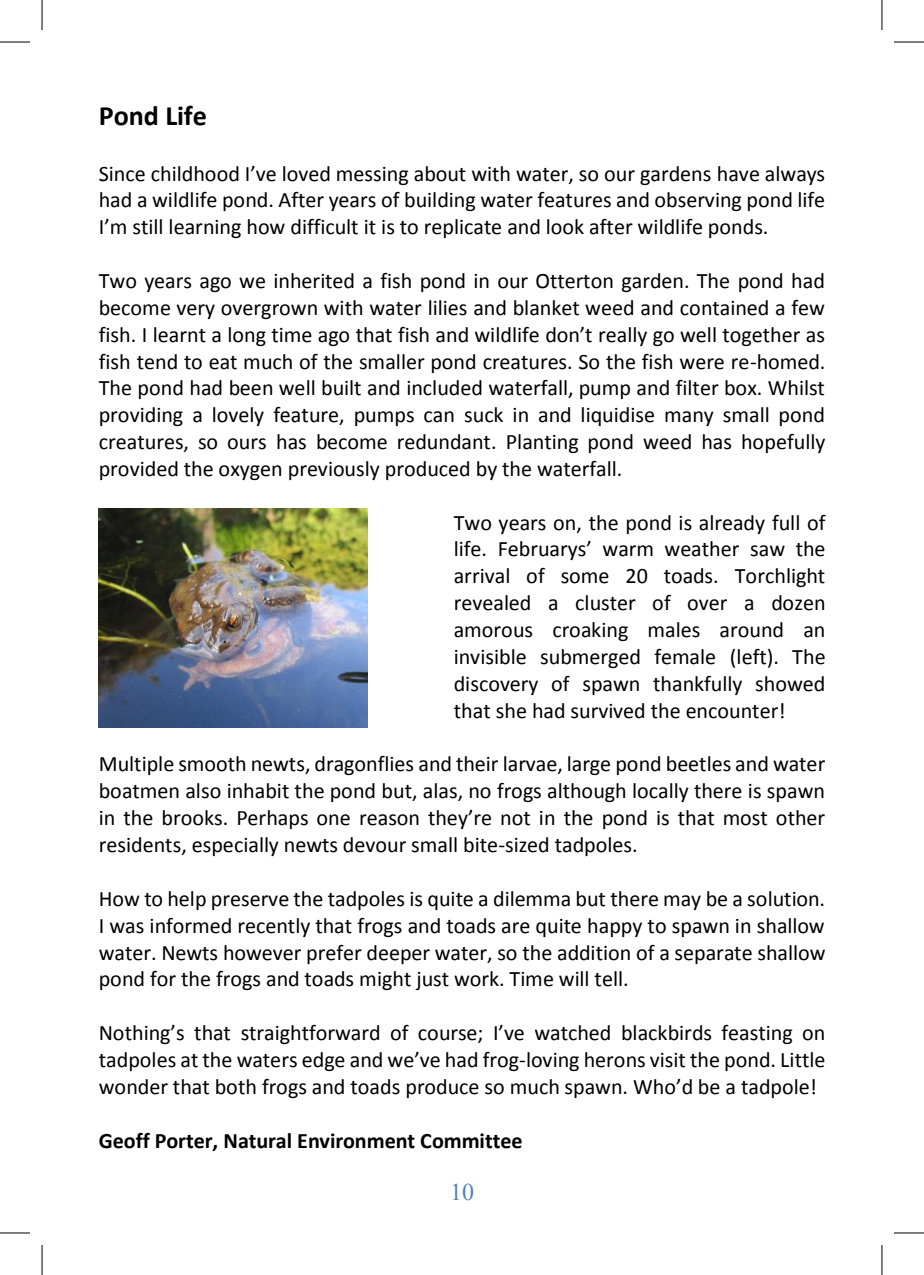
<style>
.page{position:relative;width:924px;height:1275px;background:#fff}
.page>*{position:absolute;margin:0;border:0;box-sizing:border-box;transform-origin:0 0}
.t1{font:700 28px "Calibri";color:#000}
.t2{font:24px "Times New Roman";color:#4f81bd}
.t3{font:22px/26.8px "Calibri";color:#000;text-align:justify}
.t4{font:700 22px "Calibri";color:#000}
</style>
<div class="page">
<img style="left:99px;top:508px;width:268px;height:219px">
<hr style="left:0;top:42px;width:30px;height:1px;background:#000">
<hr style="left:893px;top:42px;width:30px;height:1px;background:#000">
<hr style="left:0;top:1232px;width:30px;height:1px;background:#000">
<hr style="left:893px;top:1232px;width:30px;height:1px;background:#000">
<hr style="left:42px;top:0;width:1px;height:30px;background:#000">
<hr style="left:42px;top:1245px;width:1px;height:30px;background:#000">
<hr style="left:881px;top:0;width:1px;height:30px;background:#000">
<hr style="left:881px;top:1245px;width:1px;height:30px;background:#000">
<p class="t1" style="left:99px;top:98px;width:110px">Pond Life</p>
<p class="t3" style="left:99px;top:160px;width:727px">Since childhood I’ve loved messing about with water, so our gardens have always had a wildlife pond. After years of building water features and observing pond life I’m still learning how difficult it is to replicate and look after wildlife ponds.</p>
<p class="t3" style="left:99px;top:267px;width:728px">Two years ago we inherited a fish pond in our Otterton garden. The pond had become very overgrown with water lilies and blanket weed and contained a few fish. I learnt a long time ago that fish and wildlife don’t really go well together as fish tend to eat much of the smaller pond creatures. So the fish were re-homed.<br>The pond had been well built and included waterfall, pump and filter box. Whilst providing a lovely feature, pumps can suck in and liquidise many small pond creatures, so ours has become redundant. Planting pond weed has hopefully provided the oxygen previously produced by the waterfall.</p>
<p class="t3" style="left:453px;top:509px;width:373px">Two years on, the pond is already full of life. Februarys’ warm weather saw the arrival of some 20 toads. Torchlight revealed a cluster of over a dozen amorous croaking males around an invisible submerged female (left). The discovery of spawn thankfully showed that she had survived the encounter!</p>
<p class="t3" style="left:99px;top:750px;width:727px">Multiple smooth newts, dragonflies and their larvae, large pond beetles and water boatmen also inhabit the pond but, alas, no frogs although locally there is spawn in the brooks. Perhaps one reason they’re not in the pond is that most other residents, especially newts devour small bite-sized tadpoles.</p>
<p class="t3" style="left:99px;top:885px;width:728px">How to help preserve the tadpoles is quite a dilemma but there may be a solution.<br>I was informed recently that frogs and toads are quite happy to spawn in shallow water. Newts however prefer deeper water, so the addition of a separate shallow pond for the frogs and toads might just work. Time will tell.</p>
<p class="t3" style="left:99px;top:1019px;width:727px">Nothing’s that straightforward of course; I’ve watched blackbirds feasting on tadpoles at the waters edge and we’ve had frog-loving herons visit the pond. Little wonder that both frogs and toads produce so much spawn. Who’d be a tadpole!</p>
<p class="t4" style="left:99px;top:1126px;width:425px">Geoff Porter, Natural Environment Committee</p>
<p class="t2" style="left:450px;top:1175px;width:25px">10</p>
</div>
